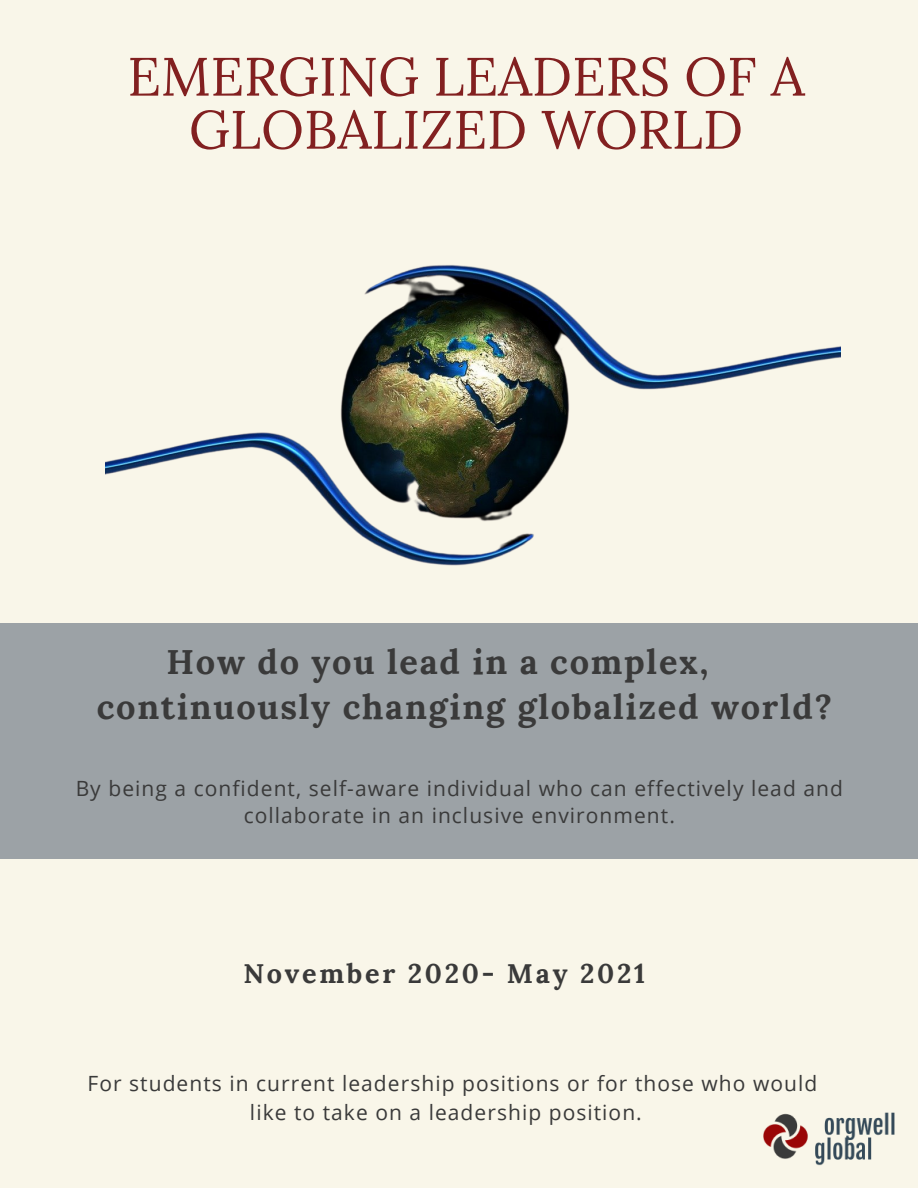
<style>
.page{position:relative;width:918px;height:1188px;background:#f9f6e9}
.page>*{position:absolute;margin:0;border:0;box-sizing:border-box;transform-origin:0 0}
.t1{font:54px/53.1px "Lora";color:#822020;text-align:center}
.t2{font:700 34.35px/45px "Lora";letter-spacing:.05em;color:#3a3a3a}
.t3{font:700 27px "Lora";letter-spacing:.1em;color:#3a3a3a}
.t4{font:21px/29.2px "Open Sans";letter-spacing:.05em;color:#3a3a3a}
</style>
<div class="page">
<div style="left:0;top:623px;width:918px;height:236px;background:#9ca2a6"></div>
<img style="left:763px;top:1112px;width:132px;height:54px">
<img style="left:106px;top:265px;width:734px;height:301px">
<h1 class="t1" style="left:127px;top:49px;width:679px">EMERGING LEADERS OF A<br>GLOBALIZED WORLD</h1>
<h2 class="t2" style="left:97px;top:639px;width:737px;text-indent:70px">How do you lead in a complex, continuously changing globalized world?</h2>
<p class="t4" style="left:76px;top:774px;width:769px;line-height:27px;text-align:center">By being a confident, self-aware individual who can effectively lead and collaborate in an inclusive environment.</p>
<p class="t3" style="left:243px;top:956px;width:403px">November 2020- May 2021</p>
<p class="t4" style="left:250px;top:1068px;width:569px;text-indent:-162px">For students in current leadership positions or for those who would like to take on a leadership position.</p>
</div>
